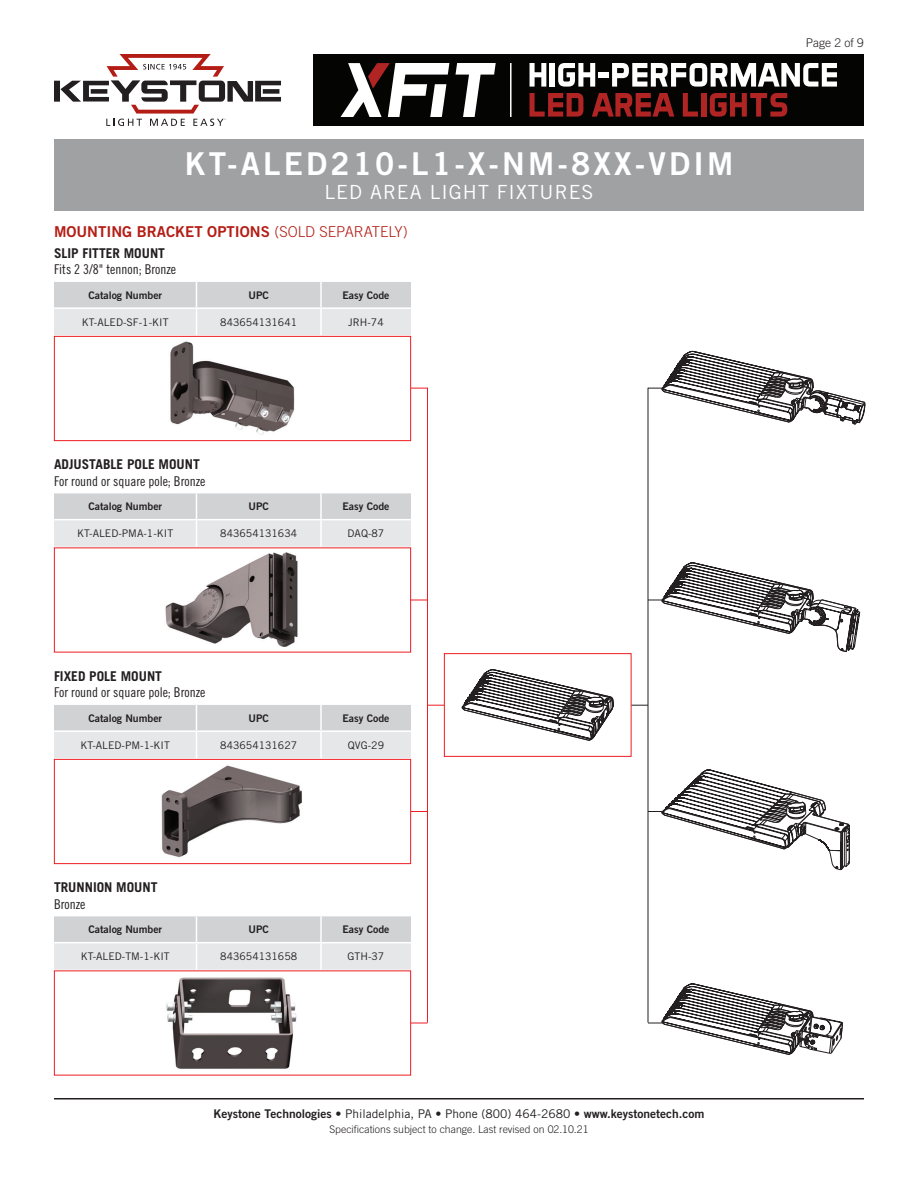
<style>
.page{position:relative;width:918px;height:1188px;background:#fff}
.page>*{position:absolute;margin:0;border:0;box-sizing:border-box;transform-origin:0 0}
.Title_Instruction{font:31.5px "Trade Gothic Bold Two";letter-spacing:.1em;color:#fff}
.SubTitle{font:19.5px "Trade Gothic";letter-spacing:.05em;color:#fff}
.Heading_01{font:15px "Trade Gothic Bold Two";color:#b41d15}
.Heading_02{font:13.5px "Trade Gothic Cond Eighteen";color:#231f20}
.Heading_02-2{font:700 13.5px "Trade Gothic";color:#231f20}
.t1{font:12px "Trade Gothic Bold Two";color:#231f20}
.Page{font:300 12px "Trade Gothic";color:#231f20}
.Table_Text{font:10.5px "Trade Gothic";color:#231f20}
.Table_Header{font:10.5px "Trade Gothic Bold Two";color:#231f20}
.Rev{font:300 10.5px "Trade Gothic";color:#231f20}
.s1{font-family:"Trade Gothic";font-weight:300}
.s2{font-family:"Trade Gothic"}
</style>
<div class="page">
<hr style="left:54px;top:1098px;width:810px;height:2px;background:#231f20">
<svg style="left:54px;top:54px;width:227px;height:72px"></svg>
<div style="left:314px;top:54px;width:550px;height:72px;background:#040503"></div>
<svg style="left:341px;top:63px;width:155px;height:54px"></svg>
<svg style="left:530px;top:63px;width:16px;height:24px"></svg>
<div style="left:550px;top:63px;width:5px;height:24px;background:#fff"></div>
<svg style="left:558px;top:63px;width:37px;height:24px"></svg>
<div style="left:599px;top:72px;width:10px;height:5px;background:#fff"></div>
<svg style="left:612px;top:63px;width:225px;height:24px"></svg>
<svg style="left:530px;top:93px;width:53px;height:24px"></svg>
<svg style="left:592px;top:93px;width:82px;height:24px"></svg>
<svg style="left:683px;top:93px;width:15px;height:24px"></svg>
<div style="left:701px;top:93px;width:5px;height:24px;background:#b12424"></div>
<svg style="left:710px;top:93px;width:77px;height:24px"></svg>
<hr style="left:510px;top:63px;width:2px;height:54px;background:#fff">
<div style="left:54px;top:140px;width:810px;height:72px;background:#a0a1a3"></div>
<div style="left:54px;top:759px;width:357px;height:105px;border:1px solid #ee1d23"></div>
<svg style="left:54px;top:704px;width:357px;height:54px;background:#dddee0"></svg>
<hr style="left:321px;top:730px;width:90px;height:2px;background:#fff">
<hr style="left:320px;top:732px;width:2px;height:26px;background:#fff">
<svg style="left:461px;top:669px;width:153px;height:72px"></svg>
<div style="left:444px;top:653px;width:188px;height:104px;border:1px solid #ee1d23"></div>
<svg style="left:411px;top:388px;width:16px;height:1px"></svg>
<svg style="left:411px;top:600px;width:16px;height:1px"></svg>
<svg style="left:411px;top:811px;width:16px;height:1px"></svg>
<svg style="left:428px;top:705px;width:16px;height:1px"></svg>
<svg style="left:411px;top:1023px;width:17px;height:1px"></svg>
<hr style="left:427px;top:388px;width:1px;height:635px;background:#ee1d23">
<svg style="left:648px;top:351px;width:218px;height:74px"></svg>
<svg style="left:649px;top:562px;width:212px;height:90px"></svg>
<svg style="left:632px;top:705px;width:16px;height:1px"></svg>
<svg style="left:648px;top:983px;width:195px;height:72px"></svg>
<hr style="left:648px;top:388px;width:1px;height:635px;background:#231f20">
<svg style="left:648px;top:769px;width:202px;height:102px"></svg>
<svg style="left:54px;top:281px;width:357px;height:54px;background:#dddee0"></svg>
<hr style="left:321px;top:307px;width:90px;height:2px;background:#fff">
<hr style="left:320px;top:309px;width:2px;height:26px;background:#fff">
<div style="left:54px;top:336px;width:357px;height:105px;border:1px solid #ee1d23"></div>
<img style="left:170px;top:341px;width:125px;height:94px">
<svg style="left:54px;top:493px;width:357px;height:54px;background:#dddee0"></svg>
<hr style="left:321px;top:519px;width:90px;height:1px;background:#fff">
<hr style="left:320px;top:520px;width:2px;height:27px;background:#fff">
<img style="left:165px;top:552px;width:133px;height:95px">
<img style="left:161px;top:765px;width:141px;height:93px">
<svg style="left:54px;top:916px;width:357px;height:54px;background:#dddee0"></svg>
<hr style="left:321px;top:942px;width:90px;height:1px;background:#fff">
<hr style="left:320px;top:943px;width:2px;height:27px;background:#fff">
<img style="left:166px;top:977px;width:131px;height:92px">
<p class="Title_Instruction" style="left:185px;top:144px;width:550px">KT-ALED210-L1-X-NM-8XX-VDIM</p>
<p class="SubTitle" style="left:325px;top:180px;width:271px">LED AREA LIGHT FIXTURES</p>
<p class="Heading_01" style="left:54px;top:222px;width:355px">MOUNTING BRACKET OPTIONS <span class="s1">(SOLD SEPARATELY)</span></p>
<p class="Heading_02-2" style="left:54px;top:245px;width:113px">SLIP FITTER MOUNT</p>
<p class="Heading_02" style="left:54px;top:262px;width:124px">Fits 2 3/8" tennon; Bronze</p>
<p class="Table_Header" style="left:88px;top:289px;width:75px">Catalog Number</p>
<p class="Table_Header" style="left:249px;top:289px;width:22px">UPC</p>
<p class="Table_Header" style="left:343px;top:289px;width:48px">Easy Code</p>
<p class="Table_Text" style="left:82px;top:316px;width:88px">KT-ALED-SF-1-KIT</p>
<p class="Table_Text" style="left:220px;top:316px;width:78px">843654131641</p>
<p class="Table_Text" style="left:348px;top:316px;width:37px">JRH-74</p>
<p class="Heading_02-2" style="left:54px;top:456px;width:147px">ADJUSTABLE POLE MOUNT</p>
<p class="Heading_02" style="left:54px;top:473px;width:153px">For round or square pole; Bronze</p>
<p class="Table_Header" style="left:88px;top:500px;width:75px">Catalog Number</p>
<p class="Table_Header" style="left:249px;top:500px;width:22px">UPC</p>
<p class="Table_Header" style="left:343px;top:500px;width:48px">Easy Code</p>
<p class="Table_Text" style="left:77px;top:527px;width:97px">KT-ALED-PMA-1-KIT</p>
<p class="Table_Text" style="left:220px;top:527px;width:78px">843654131634</p>
<p class="Table_Text" style="left:348px;top:527px;width:38px">DAQ-87</p>
<p class="Heading_02-2" style="left:54px;top:668px;width:110px">FIXED POLE MOUNT</p>
<p class="Heading_02" style="left:54px;top:685px;width:153px">For round or square pole; Bronze</p>
<p class="Table_Header" style="left:88px;top:712px;width:75px">Catalog Number</p>
<p class="Table_Header" style="left:249px;top:712px;width:22px">UPC</p>
<p class="Table_Header" style="left:343px;top:712px;width:48px">Easy Code</p>
<p class="Table_Text" style="left:81px;top:739px;width:91px">KT-ALED-PM-1-KIT</p>
<p class="Table_Text" style="left:220px;top:739px;width:78px">843654131627</p>
<p class="Table_Text" style="left:348px;top:739px;width:38px">QVG-29</p>
<p class="Heading_02-2" style="left:54px;top:879px;width:105px">TRUNNION MOUNT</p>
<p class="Heading_02" style="left:54px;top:896px;width:33px">Bronze</p>
<p class="Table_Header" style="left:88px;top:923px;width:75px">Catalog Number</p>
<p class="Table_Header" style="left:249px;top:923px;width:22px">UPC</p>
<p class="Table_Header" style="left:343px;top:923px;width:48px">Easy Code</p>
<p class="Table_Text" style="left:81px;top:950px;width:90px">KT-ALED-TM-1-KIT</p>
<p class="Table_Text" style="left:220px;top:950px;width:78px">843654131658</p>
<p class="Table_Text" style="left:348px;top:950px;width:38px">GTH-37</p>
<p class="t1" style="left:214px;top:1106px;width:492px">Keystone Technologies <span class="s2">• Philadelphia, PA • Phone (800) 464-2680 •</span> www.keystonetech.com</p>
<p class="Rev" style="left:329px;top:1123px;width:261px">Specifications subject to change. Last revised on 02.10.21</p>
<p class="Page" style="left:806px;top:36px;width:60px">Page 2 of 9</p>
</div>
